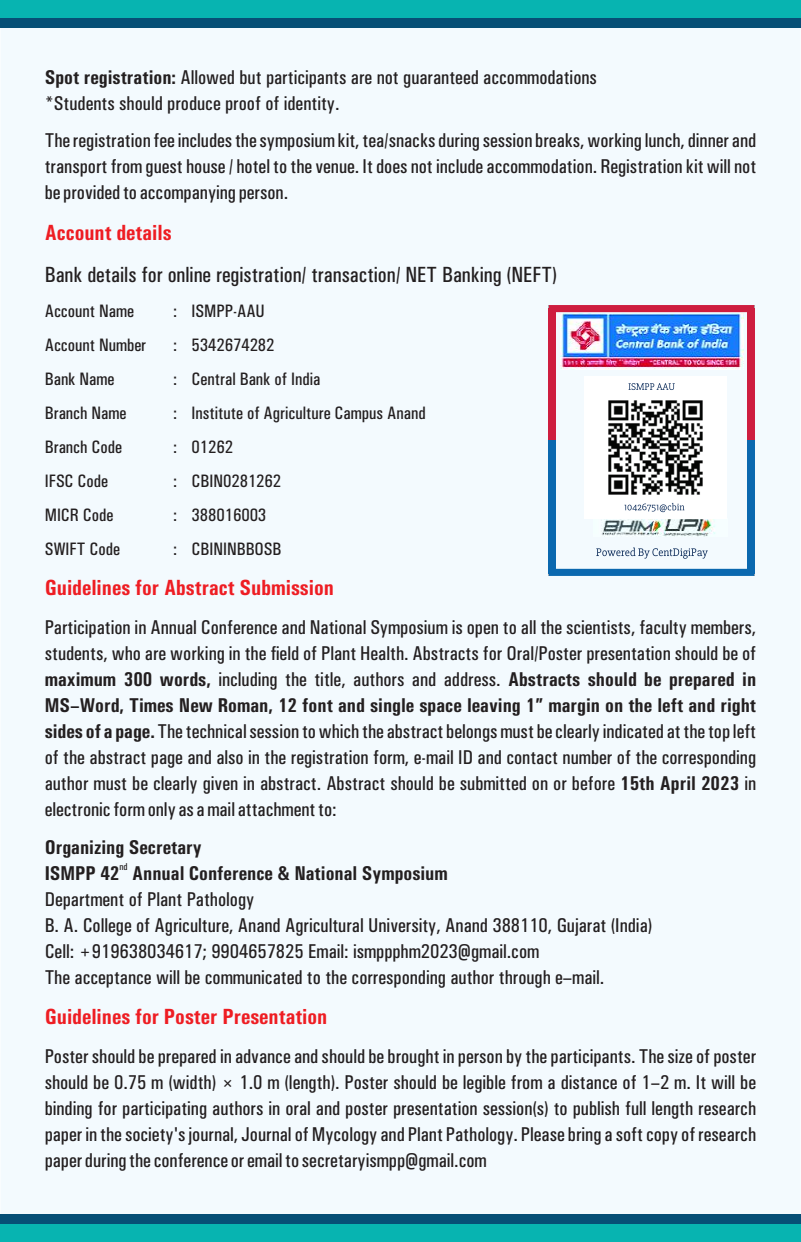
<style>
.page{position:relative;width:801px;height:1242px;background:#f3fafe}
.page>*{position:absolute;margin:0;border:0;box-sizing:border-box;transform-origin:0 0}
.t1{font:700 condensed 22px "Univers";color:#ee1d23}
.t2{font:500 condensed 22px "Univers";color:#231f20}
.t3{font:500 condensed 20px/26px "Univers";color:#231f20;text-align:justify}
.t4{font:700 condensed 20px "Univers";color:#231f20}
.t5{font:500 condensed 18px "Univers";color:#231f20}
.t6{font:500 condensed 10px "Univers";color:#231f20}
.s1{font-weight:700}
</style>
<div class="page">
<div style="left:0;top:0;width:801px;height:18px;background:#07b4b1"></div>
<div style="left:0;top:18px;width:801px;height:10px;background:#064f76"></div>
<div style="left:0;top:1224px;width:801px;height:18px;background:#07b4b1"></div>
<div style="left:0;top:1214px;width:801px;height:10px;background:#064f76"></div>
<img style="left:754px;top:305px;width:1px;height:271px">
<svg style="left:549px;top:305px;width:205px;height:7px"></svg>
<svg style="left:549px;top:569px;width:205px;height:7px"></svg>
<img style="left:561px;top:314px;width:183px;height:55px">
<img style="left:594px;top:518px;width:59px;height:18px">
<img style="left:653px;top:518px;width:74px;height:19px">
<svg style="left:596px;top:548px;width:112px;height:11px"></svg>
<div style="left:549px;top:308px;width:7px;height:134px;background:#ce1d3f"></div>
<div style="left:747px;top:308px;width:7px;height:134px;background:#ce1d3f"></div>
<div style="left:747px;top:440px;width:7px;height:134px;background:#0a68af"></div>
<div style="left:549px;top:440px;width:7px;height:134px;background:#0a68af"></div>
<img style="left:584px;top:376px;width:143px;height:142px">
<svg style="left:629px;top:383px;width:46px;height:7px"></svg>
<svg style="left:624px;top:503px;width:60px;height:9px"></svg>
<p class="t3" style="left:45px;top:66px;width:554px"><span class="s1">Spot registration:</span> Allowed but participants are not guaranteed accommodations *Students should produce proof of identity.</p>
<p class="t3" style="left:45px;top:129px;width:713px">The registration fee includes the symposium kit, tea/snacks during session breaks, working lunch, dinner and transport from guest house / hotel to the venue. It does not include accommodation. Registration kit will not be provided to accompanying person.</p>
<p class="t1" style="left:45px;top:225px;width:128px">Account details</p>
<p class="t2" style="left:45px;top:267px;width:514px">Bank details for online registration/ transaction/ NET Banking (NEFT)</p>
<p class="t5" style="left:45px;top:305px;width:91px">Account Name</p>
<p class="t5" style="left:173px;top:305px;width:93px">: ISMPP-AAU</p>
<p class="t5" style="left:45px;top:339px;width:103px">Account Number</p>
<p class="t5" style="left:173px;top:339px;width:103px">: 5342674282</p>
<p class="t5" style="left:45px;top:373px;width:71px">Bank Name</p>
<p class="t5" style="left:173px;top:373px;width:149px">: Central Bank of India</p>
<p class="t5" style="left:45px;top:407px;width:83px">Branch Name</p>
<p class="t5" style="left:173px;top:407px;width:254px">: Institute of Agriculture Campus Anand</p>
<p class="t5" style="left:45px;top:441px;width:79px">Branch Code</p>
<p class="t5" style="left:173px;top:441px;width:61px">: 01262</p>
<p class="t5" style="left:45px;top:475px;width:65px">IFSC Code</p>
<p class="t5" style="left:173px;top:475px;width:109px">: CBIN0281262</p>
<p class="t5" style="left:45px;top:509px;width:70px">MICR Code</p>
<p class="t5" style="left:173px;top:509px;width:95px">: 388016003</p>
<p class="t5" style="left:45px;top:543px;width:77px">SWIFT Code</p>
<p class="t5" style="left:173px;top:543px;width:110px">: CBININBBOSB</p>
<p class="t1" style="left:45px;top:580px;width:291px">Guidelines for Abstract Submission</p>
<p class="t3" style="left:45px;top:616px;width:713px">Participation in Annual Conference and National Symposium is open to all the scientists, faculty members, students, who are working in the field of Plant Health. Abstracts for Oral/Poster presentation should be of <span class="s1">maximum 300 words,</span> including the title, authors and address. <span class="s1">Abstracts should be prepared in MS–Word, Times New Roman, 12 font and single space leaving 1” margin on the left and right sides of a page.</span> The technical session to which the abstract belongs must be clearly indicated at the top left of the abstract page and also in the registration form, e-mail ID and contact number of the corresponding author must be clearly given in abstract. Abstract should be submitted on or before <span class="s1">15th April 2023</span> in electronic form only as a mail attachment to:</p>
<p class="t4" style="left:45px;top:840px;width:159px">Organizing Secretary</p>
<p class="t6" style="left:120px;top:863px;width:10px">nd</p>
<p class="t4" style="left:45px;top:866px;width:405px">ISMPP 42 Annual Conference &amp; National Symposium</p>
<p class="t3" style="left:45px;top:888px;width:609px;text-align:left">Department of Plant Pathology<br>B. A. College of Agriculture, Anand Agricultural University, Anand 388110, Gujarat (India)<br>Cell: +919638034617; 9904657825 Email: ismppphm2023@gmail.com<br>The acceptance will be communicated to the corresponding author through e–mail.</p>
<p class="t1" style="left:45px;top:1009px;width:284px">Guidelines for Poster Presentation</p>
<p class="t3" style="left:45px;top:1045px;width:713px">Poster should be prepared in advance and should be brought in person by the participants. The size of poster should be 0.75 m (width) × 1.0 m (length). Poster should be legible from a distance of 1–2 m. It will be binding for participating authors in oral and poster presentation session(s) to publish full length research paper in the society's journal, Journal of Mycology and Plant Pathology. Please bring a soft copy of research paper during the conference or email to secretaryismpp@gmail.com</p>
</div>
